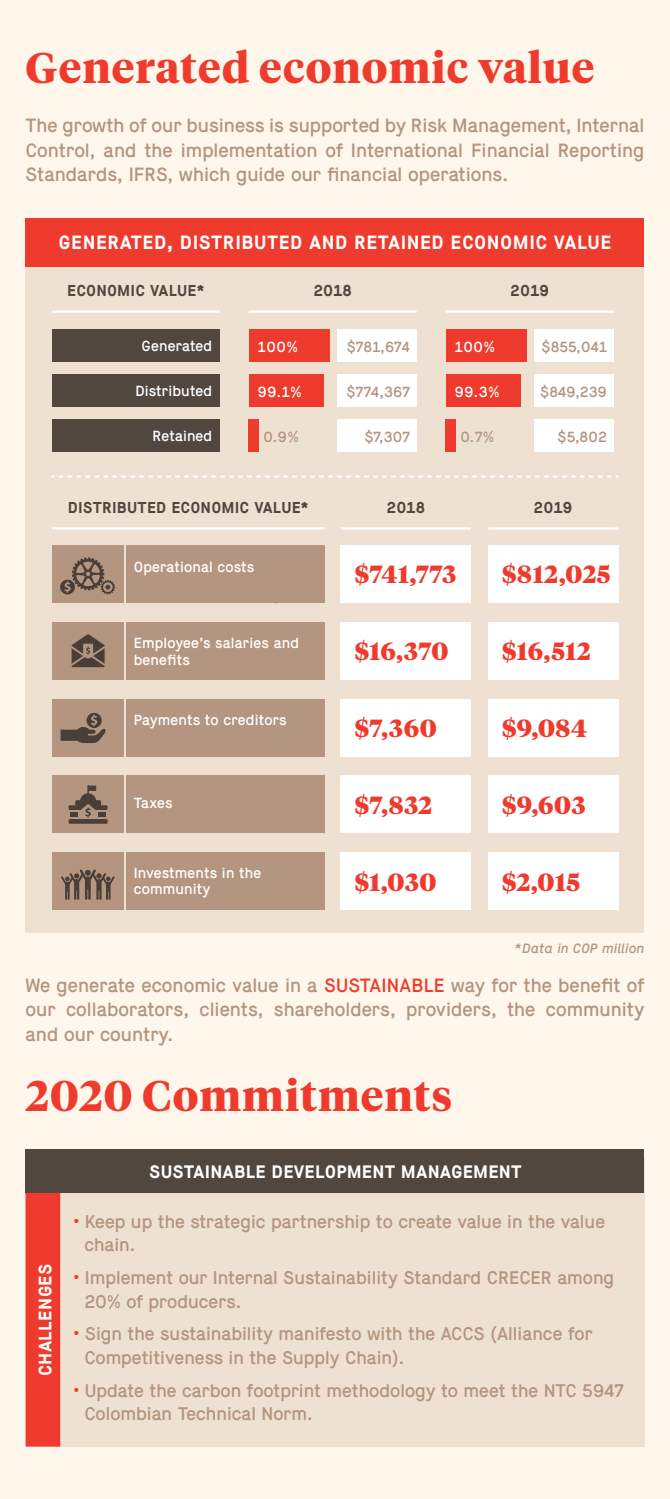
<style>
.page{position:relative;width:670px;height:1499px;background:#fff7eb}
.page>*{position:absolute;margin:0;border:0;box-sizing:border-box;transform-origin:0 0}
.t1{font:700 42.75px "Tiempos Headline";letter-spacing:.025em;color:#ef3b2d}
.t2{font:900 24.75px "Tiempos Headline";letter-spacing:.025em;color:#ef3b2d}
.t3{font:19.12px/24.8px "Maison";color:#b39580;text-align:justify}
.t4{font:700 19.12px "Maison";letter-spacing:.025em;color:#fff}
.t5{font:18.22px/23.6px "Maison";color:#b39580}
.t6{font:700 18px "Maison";letter-spacing:.01em;color:#fff}
.t7{font:700 15.75px "Maison";letter-spacing:.01em;color:#52473f}
.t8{font:14.62px/16.9px "Maison";letter-spacing:.01em;color:#fff}
.t9{font:14.62px "Maison";letter-spacing:.01em;color:#b39580}
.t10{font:italic 13.5px "Maison";letter-spacing:.01em;color:#b39580}
.s1{color:#ef3b2d}
</style>
<div class="page">
<div style="left:26px;top:218px;width:618px;height:715px;background:#efe1d2"></div>
<div style="left:52px;top:545px;width:71px;height:58px;background:#b39580"></div>
<div style="left:126px;top:545px;width:198px;height:58px;background:#b39580"></div>
<div style="left:126px;top:622px;width:198px;height:57px;background:#b39580"></div>
<div style="left:52px;top:622px;width:71px;height:57px;background:#b39580"></div>
<div style="left:52px;top:699px;width:71px;height:57px;background:#b39580"></div>
<div style="left:126px;top:699px;width:198px;height:57px;background:#b39580"></div>
<div style="left:52px;top:775px;width:71px;height:58px;background:#b39580"></div>
<div style="left:126px;top:775px;width:198px;height:58px;background:#b39580"></div>
<div style="left:52px;top:852px;width:71px;height:58px;background:#b39580"></div>
<div style="left:126px;top:852px;width:198px;height:58px;background:#b39580"></div>
<div style="left:26px;top:218px;width:618px;height:48px;background:#ef3b2d"></div>
<svg style="left:52px;top:475px;width:566px;height:3px"></svg>
<hr style="left:52px;top:527px;width:272px;height:2px;background:#fff">
<hr style="left:52px;top:310px;width:168px;height:3px;background:#fff">
<div style="left:52px;top:329px;width:168px;height:33px;background:#52473f"></div>
<div style="left:52px;top:374px;width:168px;height:33px;background:#52473f"></div>
<div style="left:52px;top:419px;width:168px;height:33px;background:#52473f"></div>
<hr style="left:341px;top:527px;width:130px;height:2px;background:#fff">
<hr style="left:488px;top:527px;width:130px;height:2px;background:#fff">
<div style="left:249px;top:329px;width:80px;height:33px;background:#ef3b2d"></div>
<div style="left:249px;top:374px;width:75px;height:33px;background:#ef3b2d"></div>
<div style="left:249px;top:419px;width:10px;height:33px;background:#ef3b2d"></div>
<div style="left:337px;top:329px;width:80px;height:33px;background:#fff"></div>
<div style="left:337px;top:374px;width:80px;height:33px;background:#fff"></div>
<div style="left:337px;top:419px;width:80px;height:33px;background:#fff"></div>
<hr style="left:249px;top:310px;width:168px;height:3px;background:#fff">
<div style="left:446px;top:329px;width:80px;height:33px;background:#ef3b2d"></div>
<div style="left:446px;top:374px;width:75px;height:33px;background:#ef3b2d"></div>
<div style="left:446px;top:419px;width:10px;height:33px;background:#ef3b2d"></div>
<div style="left:534px;top:329px;width:79px;height:33px;background:#fff"></div>
<div style="left:534px;top:374px;width:79px;height:33px;background:#fff"></div>
<div style="left:534px;top:419px;width:79px;height:33px;background:#fff"></div>
<hr style="left:446px;top:310px;width:167px;height:3px;background:#fff">
<svg style="left:61px;top:713px;width:45px;height:30px"></svg>
<svg style="left:61px;top:869px;width:53px;height:31px"></svg>
<svg style="left:72px;top:634px;width:33px;height:33px"></svg>
<div style="left:69px;top:819px;width:39px;height:5px;background:#4a3f38;border-radius:2px"></div>
<svg style="left:69px;top:785px;width:39px;height:32px"></svg>
<svg style="left:60px;top:557px;width:55px;height:37px"></svg>
<div style="left:341px;top:545px;width:130px;height:58px;background:#fff"></div>
<div style="left:341px;top:622px;width:130px;height:57px;background:#fff"></div>
<div style="left:341px;top:699px;width:130px;height:57px;background:#fff"></div>
<div style="left:341px;top:775px;width:130px;height:58px;background:#fff"></div>
<div style="left:341px;top:852px;width:130px;height:58px;background:#fff"></div>
<div style="left:488px;top:545px;width:130px;height:58px;background:#fff"></div>
<div style="left:488px;top:622px;width:130px;height:57px;background:#fff"></div>
<div style="left:488px;top:699px;width:130px;height:57px;background:#fff"></div>
<div style="left:488px;top:775px;width:130px;height:58px;background:#fff"></div>
<div style="left:488px;top:852px;width:130px;height:58px;background:#fff"></div>
<div style="left:56px;top:1158px;width:588px;height:289px;background:#efe1d2"></div>
<div style="left:26px;top:1158px;width:34px;height:289px;background:#ef3b2d"></div>
<div style="left:26px;top:1149px;width:618px;height:44px;background:#52473f"></div>
<h1 class="t1" style="left:26px;top:38px;width:570px">Generated economic value</h1>
<p class="t3" style="left:26px;top:113px;width:620px">The growth of our business is supported by Risk Management, Internal Control, and the implementation of International Financial Reporting Standards, IFRS, which guide our financial operations.</p>
<p class="t4" style="left:59px;top:231px;width:554px">GENERATED, DISTRIBUTED AND RETAINED ECONOMIC VALUE</p>
<p class="t7" style="left:67px;top:281px;width:139px">ECONOMIC VALUE*</p>
<p class="t7" style="left:313px;top:281px;width:40px">2018</p>
<p class="t7" style="left:510px;top:281px;width:40px">2019</p>
<p class="t8" style="left:142px;top:337px;width:72px">Generated</p>
<p class="t8" style="left:135px;top:382px;width:78px">Distributed</p>
<p class="t8" style="left:152px;top:428px;width:61px">Retained</p>
<p class="t8" style="left:258px;top:338px;width:42px">100%</p>
<p class="t8" style="left:258px;top:383px;width:45px">99.1%</p>
<p class="t9" style="left:263px;top:428px;width:37px">0.9%</p>
<p class="t9" style="left:347px;top:338px;width:65px">$781,674</p>
<p class="t9" style="left:346px;top:383px;width:65px">$774,367</p>
<p class="t9" style="left:364px;top:428px;width:47px">$7,307</p>
<p class="t8" style="left:455px;top:338px;width:42px">100%</p>
<p class="t8" style="left:455px;top:383px;width:46px">99.3%</p>
<p class="t9" style="left:460px;top:428px;width:35px">0.7%</p>
<p class="t9" style="left:541px;top:338px;width:67px">$855,041</p>
<p class="t9" style="left:540px;top:383px;width:68px">$849,239</p>
<p class="t9" style="left:557px;top:428px;width:51px">$5,802</p>
<p class="t7" style="left:68px;top:498px;width:242px">DISTRIBUTED ECONOMIC VALUE*</p>
<p class="t7" style="left:386px;top:498px;width:40px">2018</p>
<p class="t7" style="left:533px;top:498px;width:40px">2019</p>
<p class="t8" style="left:134px;top:559px;width:122px">Operational costs</p>
<p class="t2" style="left:355px;top:557px;width:103px">$741,773</p>
<p class="t2" style="left:502px;top:557px;width:110px">$812,025</p>
<p class="t8" style="left:134px;top:635px;width:167px">Employee’s salaries and benefits</p>
<p class="t2" style="left:355px;top:634px;width:95px">$16,370</p>
<p class="t2" style="left:502px;top:634px;width:90px">$16,512</p>
<p class="t8" style="left:134px;top:711px;width:154px">Payments to creditors</p>
<p class="t2" style="left:355px;top:711px;width:83px">$7,360</p>
<p class="t2" style="left:502px;top:711px;width:87px">$9,084</p>
<p class="t8" style="left:134px;top:795px;width:40px">Taxes</p>
<p class="t2" style="left:355px;top:788px;width:79px">$7,832</p>
<p class="t2" style="left:502px;top:788px;width:85px">$9,603</p>
<p class="t8" style="left:134px;top:864px;width:129px">Investments in the community</p>
<p class="t2" style="left:355px;top:865px;width:83px">$1,030</p>
<p class="t2" style="left:502px;top:865px;width:80px">$2,015</p>
<p class="t10" style="left:515px;top:940px;width:131px">*Data in COP million</p>
<p class="t3" style="left:26px;top:973px;width:620px">We generate economic value in a <span class="s1">SUSTAINABLE</span> way for the benefit of our collaborators, clients, shareholders, providers, the community and our country.</p>
<h1 class="t1" style="left:26px;top:1066px;width:428px">2020 Commitments</h1>
<p class="t6" style="left:34px;top:1376px;width:114px;rotate:-90deg">CHALLENGES</p>
<p class="t6" style="left:149px;top:1160px;width:374px">SUSTAINABLE DEVELOPMENT MANAGEMENT</p>
<p class="t5" style="left:84px;top:1210px;width:522px;text-indent:-11px"><span class="s1">•</span> Keep up the strategic partnership to create value in the value chain.</p>
<p class="t5" style="left:84px;top:1266px;width:531px;text-indent:-11px"><span class="s1">•</span> Implement our Internal Sustainability Standard CRECER among<br>20% of producers.</p>
<p class="t5" style="left:84px;top:1322px;width:510px;text-indent:-11px"><span class="s1">•</span> Sign the sustainability manifesto with the ACCS (Alliance for<br>Competitiveness in the Supply Chain).</p>
<p class="t5" style="left:84px;top:1379px;width:541px;text-indent:-11px"><span class="s1">•</span> Update the carbon footprint methodology to meet the NTC 5947<br>Colombian Technical Norm.</p>
</div>
